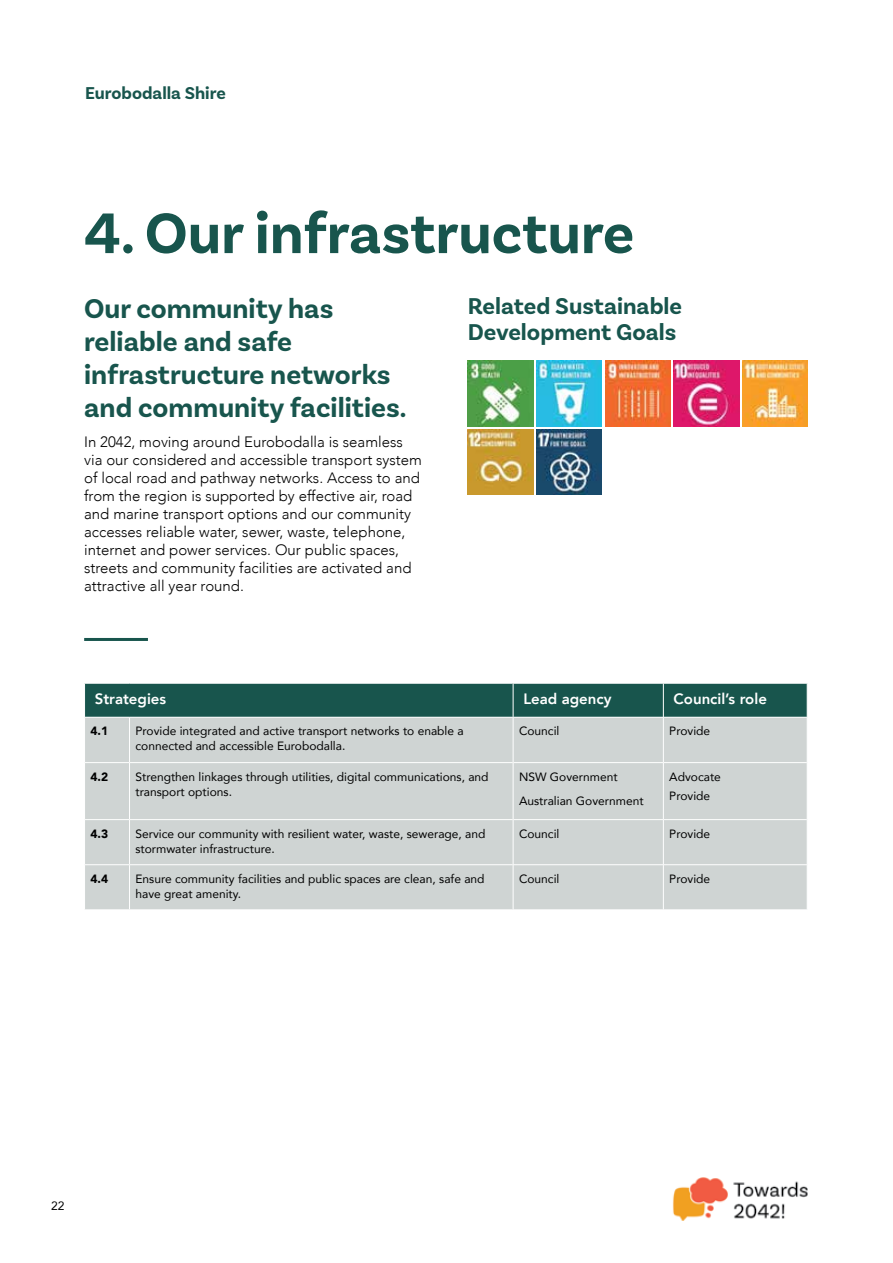
<style>
.page{position:relative;width:893px;height:1263px;background:#fff}
.page>*{position:absolute;margin:0;border:0;box-sizing:border-box;transform-origin:0 0}
.t1{font:700 60px "Basic Sans";color:#18554d}
.t2{font:700 28.5px/33px "Basic Sans";color:#18554d}
.t3{font:700 24px/25.5px "Basic Sans";color:#18554d}
.t4{font:700 18px "Basic Sans";color:#18554d}
.t5{font:300 15px/18px "Avenir";color:#000}
.t6{font:800 15px "Avenir";color:#fff}
.t7{font:12px/15px "Avenir";color:#000}
.t8{font:900 12px "Avenir";color:#000}
</style>
<div class="page">
<img style="left:672px;top:1178px;width:136px;height:43px">
<img style="left:468px;top:429px;width:65px;height:66px">
<img style="left:536px;top:429px;width:66px;height:66px">
<img style="left:743px;top:361px;width:65px;height:65px">
<img style="left:468px;top:361px;width:65px;height:65px">
<img style="left:605px;top:361px;width:66px;height:65px">
<img style="left:674px;top:361px;width:65px;height:65px">
<img style="left:536px;top:361px;width:66px;height:65px">
<div style="left:85px;top:684px;width:722px;height:33px;background:#18554d"></div>
<div style="left:85px;top:718px;width:722px;height:191px;background:#cfd4d3"></div>
<hr style="left:85px;top:762px;width:45px;height:1px;background:#fff">
<hr style="left:85px;top:819px;width:45px;height:1px;background:#fff">
<hr style="left:129px;top:718px;width:1px;height:44px;background:#fff">
<hr style="left:129px;top:763px;width:1px;height:56px;background:#fff">
<hr style="left:129px;top:820px;width:1px;height:44px;background:#fff">
<hr style="left:129px;top:865px;width:1px;height:44px;background:#fff">
<hr style="left:130px;top:762px;width:383px;height:1px;background:#fff">
<hr style="left:513px;top:762px;width:150px;height:1px;background:#fff">
<hr style="left:664px;top:762px;width:143px;height:1px;background:#fff">
<hr style="left:130px;top:819px;width:383px;height:1px;background:#fff">
<hr style="left:513px;top:819px;width:150px;height:1px;background:#fff">
<hr style="left:664px;top:819px;width:143px;height:1px;background:#fff">
<hr style="left:84px;top:864px;width:46px;height:1px;background:#fff">
<hr style="left:130px;top:864px;width:383px;height:1px;background:#fff">
<hr style="left:513px;top:684px;width:1px;height:33px;background:#fff">
<hr style="left:513px;top:717px;width:1px;height:46px;background:#fff">
<hr style="left:513px;top:763px;width:1px;height:57px;background:#fff">
<hr style="left:513px;top:820px;width:1px;height:44px;background:#fff">
<hr style="left:513px;top:864px;width:150px;height:1px;background:#fff">
<hr style="left:513px;top:865px;width:1px;height:44px;background:#fff">
<hr style="left:663px;top:684px;width:1px;height:33px;background:#fff">
<hr style="left:663px;top:717px;width:1px;height:46px;background:#fff">
<hr style="left:663px;top:763px;width:1px;height:57px;background:#fff">
<hr style="left:663px;top:820px;width:1px;height:44px;background:#fff">
<hr style="left:663px;top:864px;width:145px;height:1px;background:#fff">
<hr style="left:663px;top:865px;width:1px;height:44px;background:#fff">
<hr style="left:84px;top:638px;width:64px;height:3px;background:#18554d">
<h3 class="t4" style="left:85px;top:82px;width:142px">Eurobodalla Shire</h3>
<h1 class="t1" style="left:84px;top:197px;width:552px">4. Our infrastructure</h1>
<h2 class="t2" style="left:84px;top:292px;width:324px">Our community has reliable and safe infrastructure networks and community facilities.</h2>
<p class="t5" style="left:84px;top:433px;width:339px">In 2042, moving around Eurobodalla is seamless via our considered and accessible transport system of local road and pathway networks. Access to and from the region is supported by effective air, road and marine transport options and our community accesses reliable water, sewer, waste, telephone, internet and power services. Our public spaces, streets and community facilities are activated and attractive all year round.</p>
<h3 class="t3" style="left:468px;top:294px;width:216px">Related Sustainable<br>Development Goals</h3>
<p class="t6" style="left:95px;top:687px;width:73px">Strategies</p>
<p class="t6" style="left:523px;top:687px;width:90px">Lead agency</p>
<p class="t6" style="left:674px;top:687px;width:95px">Council’s role</p>
<p class="t8" style="left:90px;top:721px;width:19px">4.1</p>
<p class="t7" style="left:135px;top:723px;width:330px">Provide integrated and active transport networks to enable a connected and accessible Eurobodalla.</p>
<p class="t7" style="left:519px;top:723px;width:42px">Council</p>
<p class="t7" style="left:669px;top:723px;width:42px">Provide</p>
<p class="t8" style="left:90px;top:766px;width:19px">4.2</p>
<p class="t7" style="left:135px;top:768px;width:355px">Strengthen linkages through utilities, digital communications, and transport options.</p>
<p class="t7" style="left:519px;top:764px;width:126px;line-height:24px">NSW Government<br>Australian Government</p>
<p class="t7" style="left:669px;top:766px;width:53px;line-height:19.5px">Advocate<br>Provide</p>
<p class="t8" style="left:90px;top:823px;width:19px">4.3</p>
<p class="t7" style="left:135px;top:825px;width:351px">Service our community with resilient water, waste, sewerage, and stormwater infrastructure.</p>
<p class="t7" style="left:519px;top:825px;width:42px">Council</p>
<p class="t7" style="left:669px;top:825px;width:42px">Provide</p>
<p class="t8" style="left:90px;top:868px;width:19px">4.4</p>
<p class="t7" style="left:135px;top:871px;width:351px">Ensure community facilities and public spaces are clean, safe and have great amenity.</p>
<p class="t7" style="left:519px;top:871px;width:42px">Council</p>
<p class="t7" style="left:669px;top:871px;width:42px">Provide</p>
<p class="t7" style="left:51px;top:1198px;width:15px">22</p>
</div>
